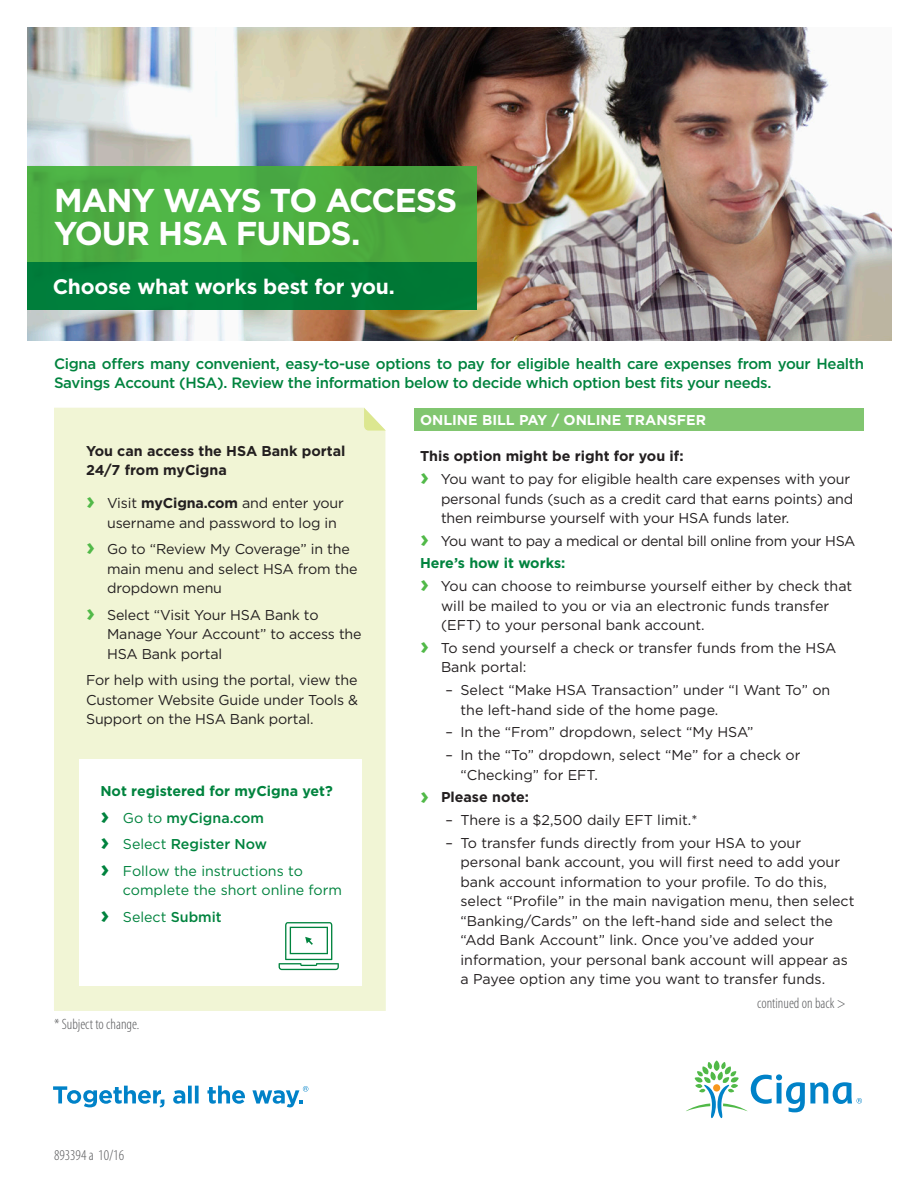
<style>
.page{position:relative;width:918px;height:1188px;background:#fff}
.page>*{position:absolute;margin:0;border:0;box-sizing:border-box;transform-origin:0 0}
.Headline_bold_40_45{font:700 33px/33px "Gotham";letter-spacing:-.035em;color:#fff}
.Subheadline_bold_14{font:700 21px "Gotham";letter-spacing:-.01em;color:#fff}
.Legal_copy_Cat{font:500 15px/19.5px "Gotham";letter-spacing:-.02em;color:#00833e}
.Legal_copy_Cat-2{font:300 condensed 15px "Myriad Pro";color:#57585a}
.Bullet_copy_book_9_5{font:14.25px/19.5px "Gotham";color:#231f20}
.Legal_copy_Cat-3{font:14.25px/19.5px "Gotham";letter-spacing:-.01em;color:#231f20;text-align:justify}
.Legal_copy_Cat-4{font:700 14.25px/19.5px "Gotham";color:#231f20}
.Legal_copy_Cat-5{font:14.25px/19.5px "Gotham";color:#00833e}
.Bullet_copy_book_9_5-2{font:14.25px "Gotham";letter-spacing:-.025em;color:#231f20}
.Legal_copy_Cat-6{font:500 14.25px "Gotham";color:#00833e}
.Legal_copy_Cat-7{font:700 14.25px "Gotham";color:#fff}
.Legal_copy_Cat-8{font:700 14.25px "Gotham";color:#00833e}
.Bullet_copy_book_9_5-3{font:700 14.25px "Gotham";color:#00833e}
.Bullet_copy_book_9_5-4{font:700 14.25px "Gotham";color:#231f20}
.s1{font-weight:700;font-size:24px;color:#51b948}
.s2{font-weight:700}
.s3{font-weight:700;font-size:24px}
.s4{font-weight:400}
.s5{font-weight:500}
.s6{font-size:24px;color:#51b948}
</style>
<div class="page">
<img style="left:27px;top:27px;width:864px;height:313px">
<div style="left:27px;top:166px;width:449px;height:96px;background:linear-gradient(to right,#4eb446,#4aa63d)"></div>
<div style="left:27px;top:262px;width:449px;height:48px;background:#00833e"></div>
<svg style="left:53px;top:1086px;width:111px;height:21px"></svg>
<svg style="left:173px;top:1086px;width:26px;height:18px"></svg>
<svg style="left:207px;top:1086px;width:38px;height:18px"></svg>
<svg style="left:252px;top:1086px;width:56px;height:21px"></svg>
<svg style="left:686px;top:1060px;width:176px;height:58px"></svg>
<div style="left:414px;top:408px;width:449px;height:23px;background:#81c670"></div>
<div style="left:54px;top:408px;width:332px;height:603px;background:#f1f5d5"></div>
<svg style="left:364px;top:408px;width:22px;height:23px"></svg>
<div style="left:79px;top:759px;width:283px;height:227px;background:#fff"></div>
<svg style="left:279px;top:922px;width:60px;height:48px"></svg>
<p class="Headline_bold_40_45" style="left:54px;top:183px;width:405px">MANY WAYS TO ACCESS<br>YOUR HSA FUNDS.</p>
<p class="Subheadline_bold_14" style="left:53px;top:274px;width:344px">Choose what works best for you.</p>
<p class="Legal_copy_Cat" style="left:54px;top:354px;width:812px">Cigna offers many convenient, easy-to-use options to pay for eligible health care expenses from your Health<br>Savings Account (HSA). Review the information below to decide which option best fits your needs.</p>
<p class="Legal_copy_Cat-4" style="left:86px;top:441px;width:261px">You can access the HSA Bank portal<br>24/7 from myCigna</p>
<p class="Bullet_copy_book_9_5" style="left:107px;top:493px;width:238px;text-indent:-21px"><span class="s1">›</span> Visit <span class="s2">myCigna.com</span> and enter your username and password to log in</p>
<p class="Bullet_copy_book_9_5" style="left:107px;top:539px;width:252px;text-indent:-21px"><span class="s1">›</span> Go to “Review My Coverage” in the main menu and select HSA from the dropdown menu</p>
<p class="Bullet_copy_book_9_5" style="left:107px;top:605px;width:256px;text-indent:-21px"><span class="s1">›</span> Select “Visit Your HSA Bank to<br>Manage Your Account” to access the<br>HSA Bank portal</p>
<p class="Legal_copy_Cat-3" style="left:86px;top:670px;width:274px">For help with using the portal, view the Customer Website Guide under Tools &amp; Support on the HSA Bank portal.</p>
<p class="Legal_copy_Cat-8" style="left:100px;top:783px;width:234px">Not registered for myCigna yet?</p>
<p class="Legal_copy_Cat-6" style="left:100px;top:808px;width:165px"><span class="s3">›</span> <span class="s4">Go to</span> myCigna.com</p>
<p class="Legal_copy_Cat-6" style="left:100px;top:835px;width:168px"><span class="s3">›</span> <span class="s4">Select</span> Register Now</p>
<p class="Legal_copy_Cat-5" style="left:123px;top:860px;width:221px;text-indent:-22px"><span class="s3">›</span> Follow the instructions to complete the short online form</p>
<p class="Legal_copy_Cat-5" style="left:100px;top:906px;width:123px"><span class="s3">›</span> Select <span class="s5">Submit</span></p>
<p class="Legal_copy_Cat-2" style="left:54px;top:1016px;width:87px">* Subject to change.</p>
<p class="Legal_copy_Cat-2" style="left:54px;top:1147px;width:72px">893394 a 10/16</p>
<p class="Legal_copy_Cat-7" style="left:420px;top:412px;width:287px">ONLINE BILL PAY / ONLINE TRANSFER</p>
<p class="Legal_copy_Cat-4" style="left:420px;top:446px;width:265px">This option might be right for you if:</p>
<p class="Bullet_copy_book_9_5" style="left:441px;top:469px;width:414px;text-indent:-21px"><span class="s1">›</span> You want to pay for eligible health care expenses with your personal funds (such as a credit card that earns points) and then reimburse yourself with your HSA funds later.</p>
<p class="Bullet_copy_book_9_5-2" style="left:420px;top:532px;width:437px"><span class="s1">›</span> You want to pay a medical or dental bill online from your HSA</p>
<p class="Bullet_copy_book_9_5-3" style="left:420px;top:555px;width:147px">Here’s how it works:</p>
<p class="Bullet_copy_book_9_5" style="left:441px;top:576px;width:413px;text-indent:-21px"><span class="s1">›</span> You can choose to reimburse yourself either by check that will be mailed to you or via an electronic funds transfer (EFT) to your personal bank account.</p>
<p class="Bullet_copy_book_9_5" style="left:441px;top:638px;width:397px;text-indent:-21px"><span class="s1">›</span> To send yourself a check or transfer funds from the HSA<br>Bank portal:</p>
<p class="Bullet_copy_book_9_5" style="left:460px;top:680px;width:371px;text-indent:-15px">– Select “Make HSA Transaction” under “I Want To” on the left-hand side of the home page.</p>
<p class="Bullet_copy_book_9_5" style="left:446px;top:722px;width:310px">– In the “From” dropdown, select “My HSA”</p>
<p class="Bullet_copy_book_9_5" style="left:460px;top:745px;width:342px;text-indent:-15px">– In the “To” dropdown, select “Me” for a check or “Checking” for EFT.</p>
<p class="Bullet_copy_book_9_5-4" style="left:420px;top:789px;width:111px"><span class="s6">›</span> Please note:</p>
<p class="Bullet_copy_book_9_5" style="left:446px;top:810px;width:253px">– There is a $2,500 daily EFT limit.*</p>
<p class="Bullet_copy_book_9_5" style="left:460px;top:833px;width:396px;text-indent:-15px">– To transfer funds directly from your HSA to your personal bank account, you will first need to add your bank account information to your profile. To do this, select “Profile” in the main navigation menu, then select “Banking/Cards” on the left-hand side and select the “Add Bank Account” link. Once you’ve added your information, your personal bank account will appear as a Payee option any time you want to transfer funds.</p>
<p class="Legal_copy_Cat-2" style="left:757px;top:995px;width:90px">continued on back &gt;</p>
</div>
